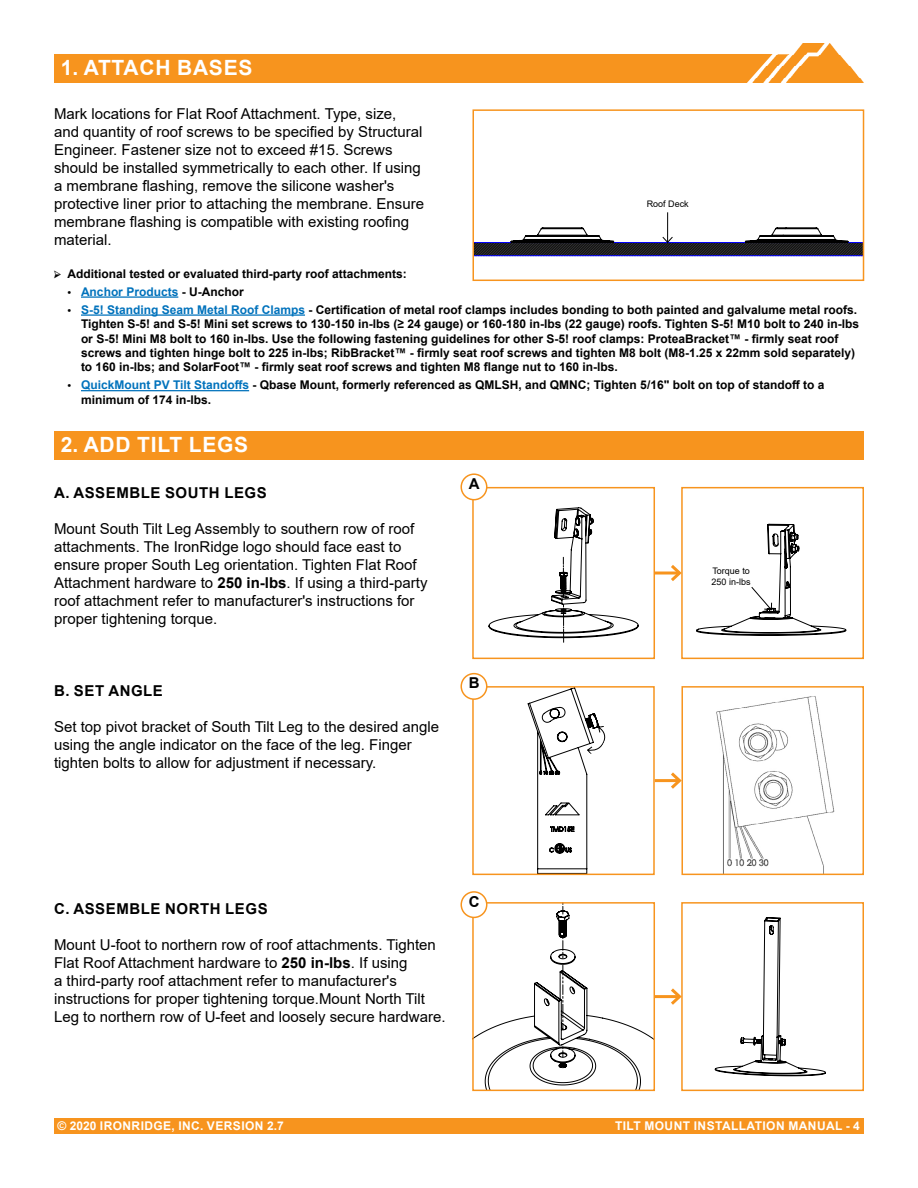
<style>
.page{position:relative;width:918px;height:1188px;background:#fff}
.page>*{position:absolute;margin:0;border:0;box-sizing:border-box;transform-origin:0 0}
.t1{font:700 21px "Arial";letter-spacing:.035em;color:#fff}
.t2{font:15px/18px "Arial";color:#000}
.t3{font:700 15px "Arial";letter-spacing:.035em;color:#000}
.t4{font:700 12px/14.4px "Arial";color:#000}
.t5{font:700 12px "Arial";letter-spacing:.035em;color:#fff}
.t6{font:700 12px "Arial";color:#0072bc}
.t7{font:9px/10.8px "Arial";color:#000}
.s1{font-family:"Minion Pro";font-size:13.5px}
.s2{font-family:"Myriad Pro";font-weight:400;font-size:13.5px;color:#000}
.s3{color:#000}
.s4{font-family:"Myriad Pro";font-weight:400;font-size:13.5px}
.s5{color:#0072bc}
.s6{font-weight:700}
</style>
<div class="page">
<img style="left:773px;top:44px;width:91px;height:39px">
<div style="left:472px;top:1118px;width:392px;height:16px;background:#f7941e"></div>
<div style="left:54px;top:1118px;width:441px;height:16px;background:#f7941e"></div>
<div style="left:54px;top:54px;width:719px;height:29px;background:#f7941e"></div>
<div style="left:54px;top:431px;width:810px;height:29px;background:#f7941e"></div>
<hr style="left:473px;top:349px;width:391px;height:1px;background:#808080">
<hr style="left:865px;top:110px;width:1px;height:170px;background:#808080">
<div style="left:472px;top:109px;width:392px;height:172px;border:2px solid #f7941e"></div>
<svg style="left:489px;top:508px;width:149px;height:134px"></svg>
<div style="left:472px;top:487px;width:183px;height:172px;border:2px solid #f7941e"></div>
<div style="left:472px;top:686px;width:183px;height:189px;border:2px solid #f7941e"></div>
<svg style="left:475px;top:906px;width:177px;height:182px"></svg>
<div style="left:472px;top:902px;width:183px;height:189px;border:2px solid #f7941e"></div>
<div style="left:681px;top:487px;width:183px;height:172px;border:2px solid #f7941e"></div>
<img style="left:716px;top:696px;width:119px;height:176px">
<div style="left:681px;top:686px;width:183px;height:189px;border:2px solid #f7941e"></div>
<svg style="left:715px;top:917px;width:111px;height:159px"></svg>
<div style="left:681px;top:902px;width:183px;height:189px;border:2px solid #f7941e"></div>
<hr style="left:655px;top:572px;width:25px;height:3px;background:#f7941e">
<svg style="left:668px;top:562px;width:16px;height:22px"></svg>
<hr style="left:655px;top:779px;width:25px;height:3px;background:#f7941e">
<svg style="left:668px;top:769px;width:16px;height:23px"></svg>
<hr style="left:655px;top:995px;width:25px;height:3px;background:#f7941e">
<svg style="left:668px;top:985px;width:16px;height:23px"></svg>
<div style="left:461px;top:474px;width:26px;height:26px;background:#fff;border-radius:50%"></div>
<div style="left:460px;top:473px;width:28px;height:27px;border:2px solid #f7941e;border-radius:50%"></div>
<div style="left:461px;top:674px;width:26px;height:25px;background:#fff;border-radius:50%"></div>
<div style="left:460px;top:673px;width:28px;height:27px;border:2px solid #f7941e;border-radius:50%"></div>
<div style="left:461px;top:892px;width:26px;height:25px;background:#fff;border-radius:50%"></div>
<div style="left:460px;top:891px;width:28px;height:27px;border:2px solid #f7941e;border-radius:50%"></div>
<svg style="left:696px;top:524px;width:150px;height:112px"></svg>
<svg style="left:527px;top:687px;width:79px;height:187px"></svg>
<hr style="left:667px;top:212px;width:1px;height:30px;background:#000">
<svg style="left:473px;top:227px;width:393px;height:29px"></svg>
<hr style="left:81px;top:296px;width:97px;height:2px;background:#0072bc">
<hr style="left:81px;top:314px;width:224px;height:2px;background:#0072bc">
<hr style="left:81px;top:390px;width:168px;height:1px;background:#0072bc">
<h1 class="t1" style="left:61px;top:53px;width:193px">1. ATTACH BASES</h1>
<p class="t2" style="left:54px;top:105px;width:372px">Mark locations for Flat Roof Attachment. Type, size, and quantity of roof screws to be specified by Structural Engineer. Fastener size not to exceed #15. Screws should be installed symmetrically to each other. If using a membrane flashing, remove the silicone washer's protective liner prior to attaching the membrane. Ensure membrane flashing is compatible with existing roofing material.</p>
<p class="t4" style="left:54px;top:267px;width:354px"><span class="s1">➢</span> Additional tested or evaluated third-party roof attachments:</p>
<p class="t6" style="left:68px;top:283px;width:178px"><span class="s2">•</span> Anchor Products <span class="s3">- U-Anchor</span></p>
<p class="t4" style="left:81px;top:303px;width:780px;text-indent:-14px"><span class="s4">•</span> <span class="s5">S-5! Standing Seam Metal Roof Clamps</span> - Certification of metal roof clamps includes bonding to both painted and galvalume metal roofs.<br>Tighten S-5! and S-5! Mini set screws to 130-150 in-lbs (≥ 24 gauge) or 160-180 in-lbs (22 gauge) roofs. Tighten S-5! M10 bolt to 240 in-lbs or S-5! Mini M8 bolt to 160 in-lbs. Use the following fastening guidelines for other S-5! roof clamps: ProteaBracket™ - firmly seat roof screws and tighten hinge bolt to 225 in-lbs; RibBracket™ - firmly seat roof screws and tighten M8 bolt (M8-1.25 x 22mm sold separately) to 160 in-lbs; and SolarFoot™ - firmly seat roof screws and tighten M8 flange nut to 160 in-lbs.</p>
<p class="t4" style="left:81px;top:378px;width:745px;text-indent:-14px"><span class="s4">•</span> <span class="s5">QuickMount PV Tilt Standoffs</span> - Qbase Mount, formerly referenced as QMLSH, and QMNC; Tighten 5/16" bolt on top of standoff to a minimum of 174 in-lbs.</p>
<p class="t7" style="left:647px;top:198px;width:44px">Roof Deck</p>
<h1 class="t1" style="left:61px;top:430px;width:189px">2. ADD TILT LEGS</h1>
<p class="t3" style="left:54px;top:482px;width:214px">A. ASSEMBLE SOUTH LEGS</p>
<p class="t2" style="left:54px;top:520px;width:375px">Mount South Tilt Leg Assembly to southern row of roof attachments. The IronRidge logo should face east to ensure proper South Leg orientation. Tighten Flat Roof Attachment hardware to <span class="s6">250 in-lbs</span>. If using a third-party roof attachment refer to manufacturer's instructions for proper tightening torque.</p>
<p class="t3" style="left:54px;top:680px;width:108px">B. SET ANGLE</p>
<p class="t2" style="left:54px;top:718px;width:387px">Set top pivot bracket of South Tilt Leg to the desired angle using the angle indicator on the face of the leg. Finger tighten bolts to allow for adjustment if necessary.</p>
<p class="t3" style="left:469px;top:473px;width:12px">A</p>
<p class="t3" style="left:469px;top:672px;width:12px">B</p>
<p class="t3" style="left:54px;top:898px;width:215px">C. ASSEMBLE NORTH LEGS</p>
<p class="t2" style="left:54px;top:936px;width:393px">Mount U-foot to northern row of roof attachments. Tighten Flat Roof Attachment hardware to <span class="s6">250 in-lbs</span>. If using<br>a third-party roof attachment refer to manufacturer's instructions for proper tightening torque.Mount North Tilt Leg to northern row of U-feet and loosely secure hardware.</p>
<p class="t3" style="left:469px;top:891px;width:12px">C</p>
<p class="t7" style="left:712px;top:566px;width:41px">Torque to<br>250 in-lbs</p>
<p class="t5" style="left:58px;top:1117px;width:228px">© 2020 IRONRIDGE, INC. VERSION 2.7</p>
<p class="t5" style="left:615px;top:1117px;width:246px">TILT MOUNT INSTALLATION MANUAL - 4</p>
</div>
